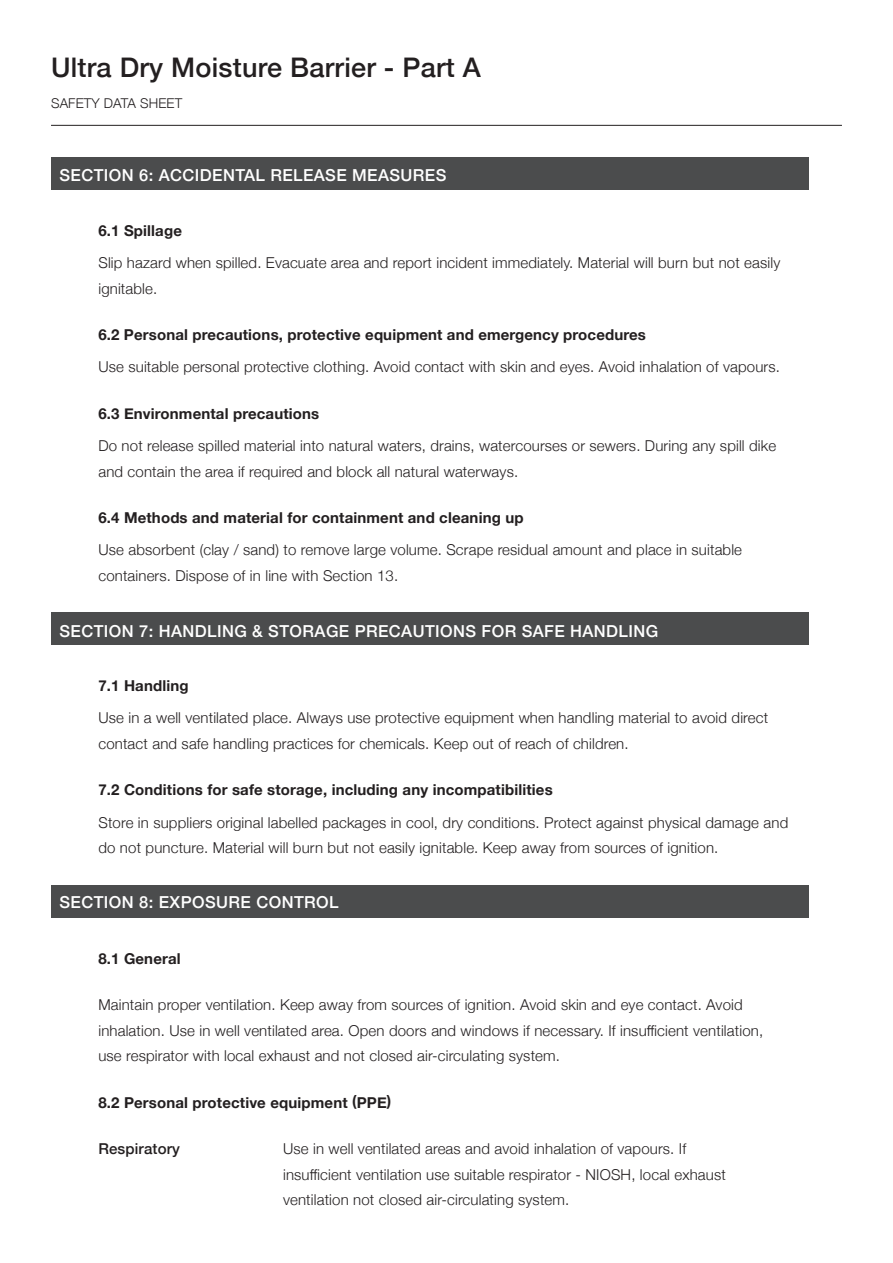
<style>
.page{position:relative;width:893px;height:1263px;background:#fff}
.page>*{position:absolute;margin:0;border:0;box-sizing:border-box;transform-origin:0 0}
.t1{font:500 27px "Helvetica Neue";letter-spacing:.01em;color:#231f20}
.t2{font:500 16.5px "Helvetica Neue";letter-spacing:.025em;color:#fff}
.Body{font:300 15px/25.5px "Helvetica Neue";letter-spacing:.01em;color:#231f20}
.Sub_Header{font:700 15px "Helvetica Neue";letter-spacing:.01em;color:#231f20}
.Body_Bold{font:500 15px "Helvetica Neue";letter-spacing:.01em;color:#231f20}
.t3{font:300 13.5px "Helvetica Neue";letter-spacing:.01em;color:#231f20}
</style>
<div class="page">
<hr style="left:51px;top:125px;width:791px;height:1px;background:#231f20">
<div style="left:51px;top:157px;width:757px;height:33px;background:#4b4c4d"></div>
<div style="left:51px;top:613px;width:757px;height:32px;background:#4b4c4d"></div>
<div style="left:51px;top:885px;width:757px;height:32px;background:#4b4c4d"></div>
<h1 class="t1" style="left:51px;top:46px;width:431px">Ultra Dry Moisture Barrier - Part A</h1>
<p class="t3" style="left:51px;top:92px;width:133px">SAFETY DATA SHEET</p>
<p class="t2" style="left:60px;top:161px;width:388px">SECTION 6: ACCIDENTAL RELEASE MEASURES</p>
<p class="Sub_Header" style="left:98px;top:219px;width:85px">6.1 Spillage</p>
<p class="Body" style="left:98px;top:249px;width:683px">Slip hazard when spilled. Evacuate area and report incident immediately. Material will burn but not easily ignitable.</p>
<p class="Sub_Header" style="left:98px;top:323px;width:549px">6.2 Personal precautions, protective equipment and emergency procedures</p>
<p class="Body" style="left:98px;top:353px;width:683px">Use suitable personal protective clothing. Avoid contact with skin and eyes. Avoid inhalation of vapours.</p>
<p class="Sub_Header" style="left:98px;top:402px;width:222px">6.3 Environmental precautions</p>
<p class="Body" style="left:98px;top:432px;width:679px">Do not release spilled material into natural waters, drains, watercourses or sewers. During any spill dike and contain the area if required and block all natural waterways.</p>
<p class="Sub_Header" style="left:98px;top:506px;width:427px">6.4 Methods and material for containment and cleaning up</p>
<p class="Body" style="left:98px;top:536px;width:645px">Use absorbent (clay / sand) to remove large volume. Scrape residual amount and place in suitable containers. Dispose of in line with Section 13.</p>
<p class="t2" style="left:60px;top:617px;width:600px">SECTION 7: HANDLING &amp; STORAGE PRECAUTIONS FOR SAFE HANDLING</p>
<p class="Sub_Header" style="left:98px;top:674px;width:92px">7.1 Handling</p>
<p class="Body" style="left:98px;top:704px;width:671px">Use in a well ventilated place. Always use protective equipment when handling material to avoid direct contact and safe handling practices for chemicals. Keep out of reach of children.</p>
<p class="Sub_Header" style="left:98px;top:778px;width:456px">7.2 Conditions for safe storage, including any incompatibilities</p>
<p class="Body" style="left:98px;top:808px;width:691px">Store in suppliers original labelled packages in cool, dry conditions. Protect against physical damage and do not puncture. Material will burn but not easily ignitable. Keep away from sources of ignition.</p>
<p class="t2" style="left:60px;top:889px;width:281px">SECTION 8: EXPOSURE CONTROL</p>
<p class="Sub_Header" style="left:98px;top:946px;width:84px">8.1 General</p>
<p class="Body" style="left:98px;top:991px;width:666px">Maintain proper ventilation. Keep away from sources of ignition. Avoid skin and eye contact. Avoid inhalation. Use in well ventilated area. Open doors and windows if necessary. If insufficient ventilation, use respirator with local exhaust and not closed air-circulating system.</p>
<p class="Sub_Header" style="left:98px;top:1090px;width:294px">8.2 Personal protective equipment (PPE)</p>
<p class="Body_Bold" style="left:98px;top:1137px;width:83px">Respiratory</p>
<p class="Body" style="left:283px;top:1135px;width:444px">Use in well ventilated areas and avoid inhalation of vapours. If insufficient ventilation use suitable respirator - NIOSH, local exhaust ventilation not closed air-circulating system.</p>
</div>
